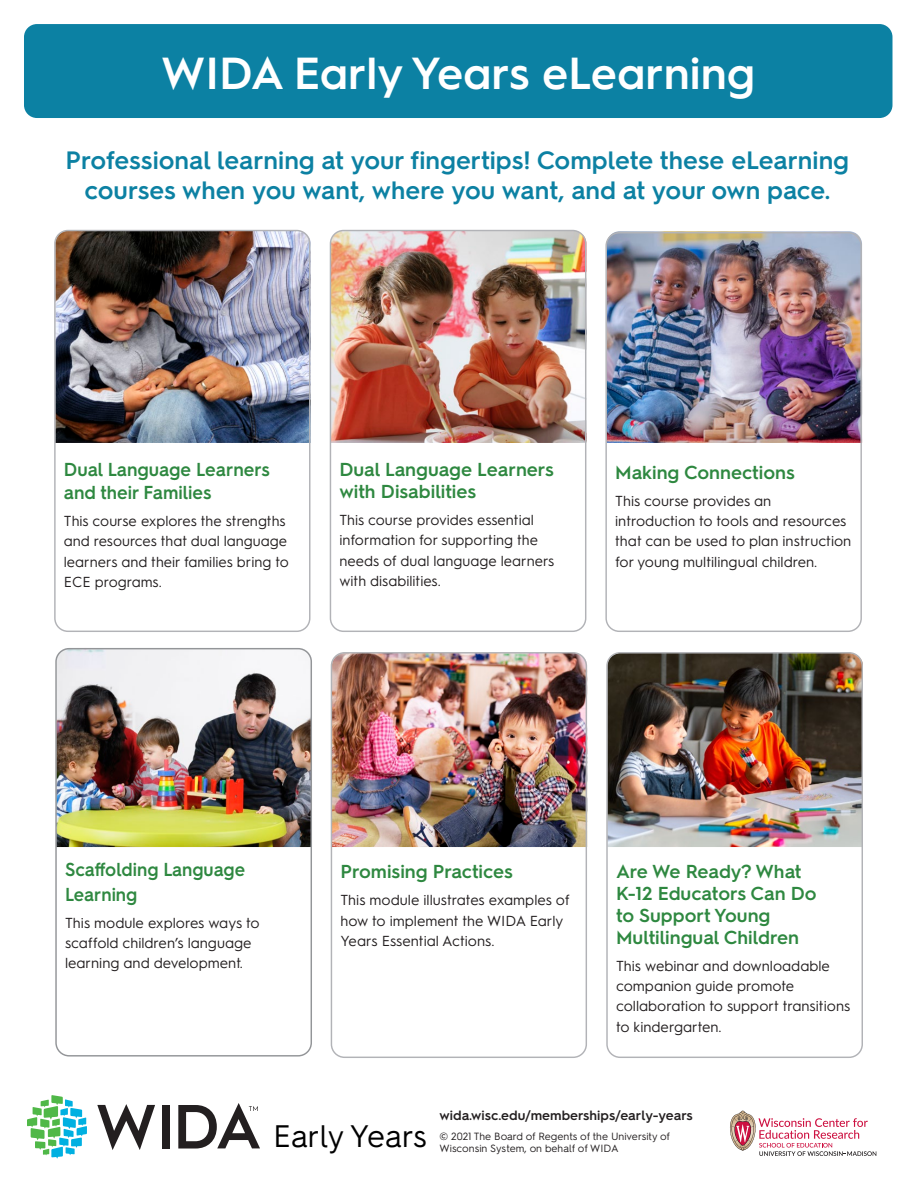
<style>
.page{position:relative;width:918px;height:1188px;background:#fff}
.page>*{position:absolute;margin:0;border:0;box-sizing:border-box;transform-origin:0 0}
.Main_head{font:600 45px "Hurme Geometric Sans 1";color:#fff}
.t1{font:31.2px "Hurme Geometric Sans 2";color:#000}
.Body_text{font:600 25.2px/30px "Hurme Geometric Sans 2";color:#0c81a3;text-align:center}
.Green_banner-Headlin{font:600 18.75px/21.8px "Hurme Geometric Sans 2";color:#2e8840}
.Green_banner-Headlin-2{font:600 18.75px/22.6px "Hurme Geometric Sans 2";color:#2e8840;scale:.96 1}
.Green_banner-Headlin-3{font:600 18.75px/24.8px "Hurme Geometric Sans 2";color:#2e8840;scale:.94 1}
.Body_text-2{font:14.55px/20.2px "Hurme Geometric Sans 1";color:#231f20}
.Copyright_line{font:600 13.5px "Hurme Geometric Sans 2";color:#231f20}
.Copyright_line-2{font:10.5px/12.6px "Hurme Geometric Sans 2";color:#231f20}
</style>
<div class="page">
<img style="left:56px;top:231px;width:255px;height:212px">
<img style="left:332px;top:654px;width:255px;height:193px">
<img style="left:607px;top:231px;width:255px;height:212px">
<img style="left:331px;top:231px;width:255px;height:212px">
<img style="left:608px;top:654px;width:255px;height:193px">
<img style="left:57px;top:648px;width:255px;height:199px">
<div style="left:54px;top:230px;width:256px;height:402px;border:1px solid #b2b3b7;border-radius:13px"></div>
<div style="left:331px;top:652px;width:256px;height:406px;border:1px solid #b2b3b7;border-radius:13px"></div>
<div style="left:605px;top:232px;width:257px;height:400px;border:1px solid #b2b3b7;border-radius:13px"></div>
<div style="left:330px;top:230px;width:256px;height:402px;border:1px solid #b2b3b7;border-radius:13px"></div>
<div style="left:606px;top:652px;width:257px;height:406px;border:1px solid #b2b3b7;border-radius:13px"></div>
<div style="left:55px;top:648px;width:257px;height:409px;border:1px solid #939598;border-radius:13px"></div>
<svg style="left:730px;top:1111px;width:146px;height:45px"></svg>
<div style="left:24px;top:24px;width:868px;height:94px;background:#0c81a3;border-radius:13px"></div>
<svg style="left:27px;top:1095px;width:60px;height:64px"></svg>
<svg style="left:97px;top:1104px;width:58px;height:46px"></svg>
<div style="left:162px;top:1105px;width:8px;height:44px;background:#231f20"></div>
<svg style="left:178px;top:1103px;width:82px;height:46px"></svg>
<p class="Main_head" style="left:161px;top:42px;width:596px">WIDA Early Years eLearning</p>
<p class="Body_text" style="left:65px;top:144px;width:785px">Professional learning at your fingertips! Complete these eLearning courses when you want, where you want, and at your own pace.</p>
<p class="Green_banner-Headlin-2" style="left:64px;top:457px;width:216px">Dual Language Learners and their Families</p>
<p class="Body_text-2" style="left:64px;top:509px;width:226px">This course explores the strengths and resources that dual language learners and their families bring to<br>ECE programs.</p>
<p class="Green_banner-Headlin" style="left:339px;top:457px;width:216px">Dual Language Learners with Disabilities</p>
<p class="Body_text-2" style="left:339px;top:509px;width:216px">This course provides essential information for supporting the needs of dual language learners with disabilities.</p>
<p class="Green_banner-Headlin" style="left:615px;top:460px;width:181px">Making Connections</p>
<p class="Body_text-2" style="left:615px;top:490px;width:238px">This course provides an introduction to tools and resources that can be used to plan instruction for young multilingual children.</p>
<p class="Green_banner-Headlin-3" style="left:65px;top:856px;width:193px">Scaffolding Language<br>Learning</p>
<p class="Body_text-2" style="left:65px;top:912px;width:196px">This module explores ways to scaffold children’s language learning and development.</p>
<p class="Green_banner-Headlin" style="left:340px;top:860px;width:174px">Promising Practices</p>
<p class="Body_text-2" style="left:340px;top:889px;width:231px">This module illustrates examples of how to implement the WIDA Early<br>Years Essential Actions.</p>
<p class="Green_banner-Headlin" style="left:616px;top:860px;width:202px">Are We Ready? What<br>K-12 Educators Can Do to Support Young<br>Multilingual Children</p>
<p class="Body_text-2" style="left:616px;top:955px;width:236px">This webinar and downloadable companion guide promote collaboration to support transitions to kindergarten.</p>
<p class="t1" style="left:273px;top:1114px;width:155px">Early Years</p>
<p class="Copyright_line" style="left:440px;top:1106px;width:255px">wida.wisc.edu/memberships/early-years</p>
<p class="Copyright_line-2" style="left:440px;top:1129px;width:232px">© 2021 The Board of Regents of the University of<br>Wisconsin System, on behalf of WIDA</p>
</div>
